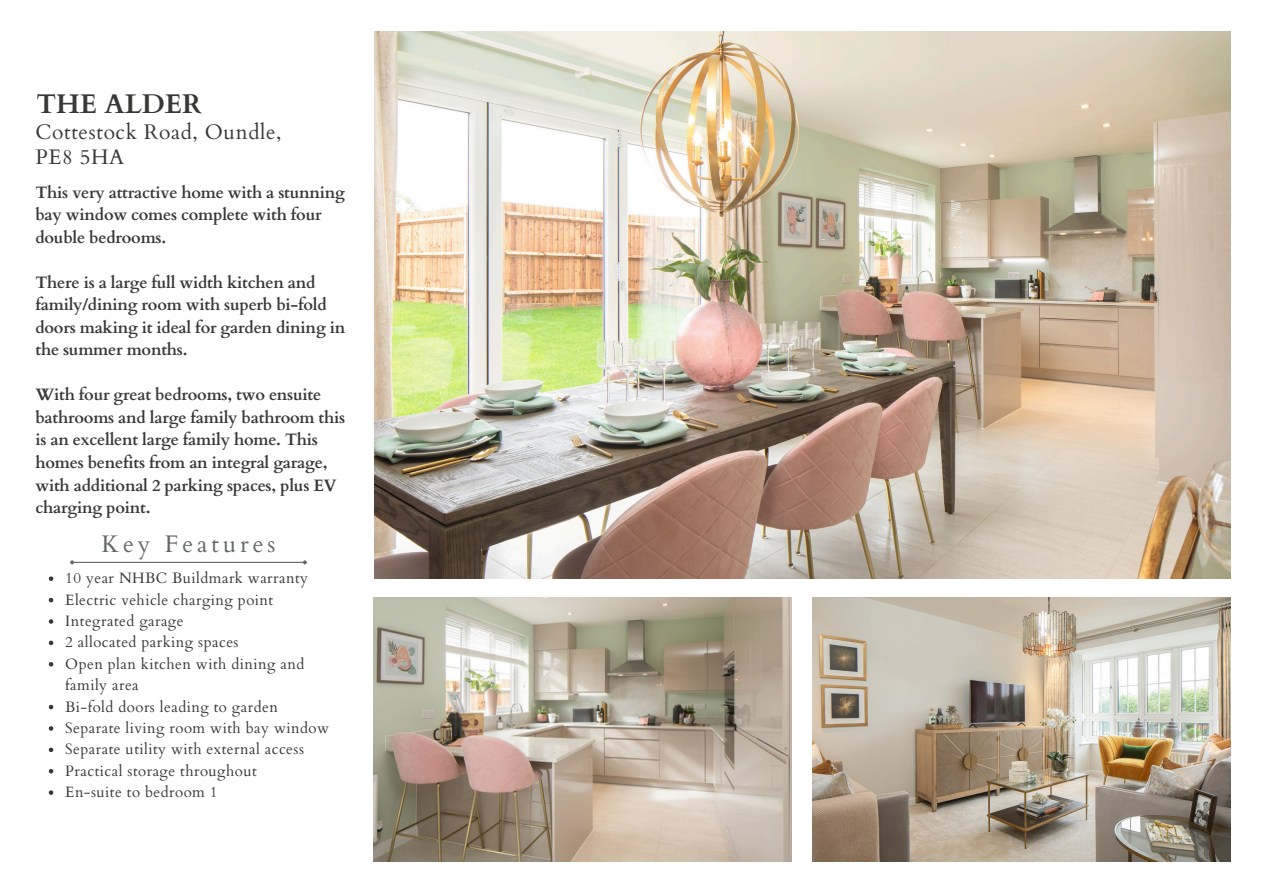
<style>
.page{position:relative;width:1263px;height:894px;background:#fff}
.page>*{position:absolute;margin:0;border:0;box-sizing:border-box;transform-origin:0 0}
.t1{font:700 27px "Cardo";color:#383837}
.t2{font:24px "Cardo";letter-spacing:.165em;color:#636867}
.t3{font:21px/24.8px "Cardo";letter-spacing:.03em;color:#383837}
.t4{font:700 16.5px/22.5px "Cardo";letter-spacing:-.015em;color:#383837}
.t5{font:15px/21.3px "Cardo";letter-spacing:.03em;color:#383837}
</style>
<div class="page">
<img style="left:374px;top:32px;width:857px;height:546px">
<svg style="left:49px;top:576px;width:4px;height:4px"></svg>
<svg style="left:49px;top:597px;width:4px;height:5px"></svg>
<svg style="left:49px;top:619px;width:4px;height:4px"></svg>
<svg style="left:49px;top:640px;width:4px;height:5px"></svg>
<svg style="left:49px;top:662px;width:4px;height:4px"></svg>
<svg style="left:49px;top:704px;width:4px;height:5px"></svg>
<svg style="left:49px;top:726px;width:4px;height:4px"></svg>
<svg style="left:49px;top:747px;width:4px;height:4px"></svg>
<svg style="left:49px;top:769px;width:4px;height:4px"></svg>
<svg style="left:49px;top:790px;width:4px;height:4px"></svg>
<hr style="left:74px;top:561px;width:229px;height:1px;background:#636867">
<svg style="left:70px;top:560px;width:5px;height:5px"></svg>
<svg style="left:302px;top:560px;width:5px;height:5px"></svg>
<img style="left:374px;top:597px;width:418px;height:264px">
<img style="left:813px;top:597px;width:418px;height:264px">
<h3 class="t1" style="left:36px;top:86px;width:167px">THE ALDER</h3>
<h4 class="t3" style="left:35px;top:120px;width:248px">Cottestock Road, Oundle,<br>PE8 5HA</h4>
<h4 class="t4" style="left:35px;top:181px;width:311px">This very attractive home with a stunning bay window comes complete with four double bedrooms.</h4>
<h4 class="t4" style="left:35px;top:271px;width:311px">There is a large full width kitchen and family/dining room with superb bi-fold doors making it ideal for garden dining in the summer months.</h4>
<h2 class="t4" style="left:35px;top:384px;width:311px">With four great bedrooms, two ensuite bathrooms and large family bathroom this is an excellent large family home. This homes benefits from an integral garage, with additional 2 parking spaces, plus EV charging point.</h2>
<p class="t2" style="left:101px;top:528px;width:176px">Key Features</p>
<p class="t5" style="left:65px;top:567px;width:244px">10 year NHBC Buildmark warranty</p>
<p class="t5" style="left:65px;top:589px;width:209px">Electric vehicle charging point</p>
<p class="t5" style="left:65px;top:610px;width:120px">Integrated garage</p>
<p class="t5" style="left:65px;top:631px;width:175px">2 allocated parking spaces</p>
<p class="t5" style="left:65px;top:653px;width:241px">Open plan kitchen with dining and family area</p>
<p class="t5" style="left:65px;top:696px;width:214px">Bi-fold doors leading to garden</p>
<p class="t5" style="left:65px;top:717px;width:265px">Separate living room with bay window</p>
<p class="t5" style="left:65px;top:738px;width:240px">Separate utility with external access</p>
<p class="t5" style="left:65px;top:760px;width:193px">Practical storage throughout</p>
<p class="t5" style="left:65px;top:781px;width:154px">En-suite to bedroom 1</p>
</div>
